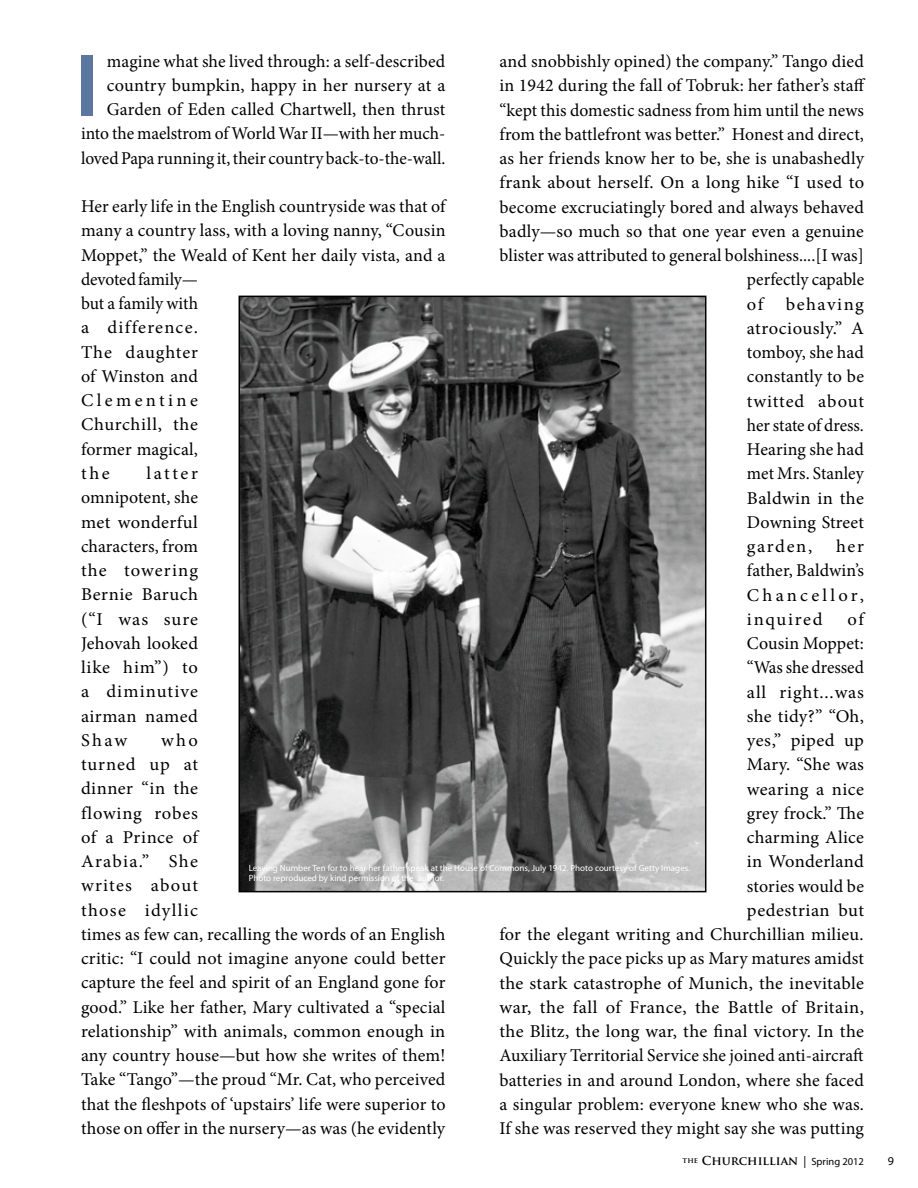
<style>
.page{position:relative;width:918px;height:1188px;background:#fff}
.page>*{position:absolute;margin:0;border:0;box-sizing:border-box;transform-origin:0 0}
.t1{font:700 condensed 89.25px "Myriad Pro";color:#5b779f}
.t2{font:18px/24.3px "Minion Pro";letter-spacing:.01em;color:#000;text-align:right}
.t3{font:18px "Minion Pro";letter-spacing:.04em;color:#000}
.t4{font:18px "Minion Pro";letter-spacing:.08em;color:#000}
.t5{font:700 12px "Trajan Pro";color:#000}
.t6{font:12px "Myriad Pro";color:#000}
.t7{font:9px/9.9px "Myriad Pro";color:#fff}
.s1{font-family:"Myriad Pro";font-weight:400}
.s2{font-family:"Myriad Pro";font-weight:400;font-size:10.5px}
</style>
<div class="page">
<img style="left:242px;top:299px;width:461px;height:590px">
<div style="left:239px;top:296px;width:467px;height:596px;border:2px solid #000"></div>
<p class="t2" style="left:81px;top:49px;width:366px">magine what she lived through: a self-described country bumpkin, happy in her nursery at a Garden of Eden called Chartwell, then thrust into the maelstrom of World War II—with her much&shy;loved Papa running it, their country back-to-the-wall.</p>
<p class="t2" style="left:81px;top:194px;width:366px;text-align:left">Her early life in the English countryside was that of many a country lass, with a loving nanny, “Cousin<br>Moppet,” the Weald of Kent her daily vista, and a devoted family—<br>but a family with<br>a difference.<br>The daughter<br>of Winston and<br>Clementine<br>Churchill, the<br>former magical,<br>the</p>
<p class="t2" style="left:500px;top:49px;width:366px">and snobbishly opined) the company.” Tango died</p>
<p class="t2" style="left:500px;top:74px;width:368px">in 1942 during the fall of Tobruk: her father’s staff</p>
<p class="t2" style="left:500px;top:98px;width:366px">“kept this domestic sadness from him until the news</p>
<p class="t2" style="left:500px;top:122px;width:366px">from the battlefront was better.” Honest and direct,</p>
<p class="t2" style="left:500px;top:146px;width:366px">as her friends know her to be, she is unabashedly</p>
<p class="t2" style="left:500px;top:171px;width:366px">frank about herself. On a long hike “I used to</p>
<p class="t2" style="left:500px;top:195px;width:366px">become excruciatingly bored and always behaved</p>
<p class="t2" style="left:500px;top:219px;width:366px">badly—so much so that one year even a genuine</p>
<p class="t2" style="left:500px;top:243px;width:366px">blister was attributed to general bolshiness....[I was]</p>
<p class="t2" style="left:747px;top:268px;width:119px">perfectly capable</p>
<p class="t4" style="left:747px;top:292px;width:118px">of behaving</p>
<p class="t2" style="left:747px;top:316px;width:119px">atrociously.” A</p>
<p class="t2" style="left:747px;top:340px;width:119px">tomboy, she had</p>
<p class="t2" style="left:747px;top:364px;width:119px">constantly to be</p>
<p class="t3" style="left:747px;top:389px;width:119px">twitted about</p>
<p class="t2" style="left:747px;top:413px;width:118px">her state of dress.</p>
<p class="t2" style="left:747px;top:437px;width:118px">Hearing she had</p>
<p class="t2" style="left:747px;top:461px;width:118px">met Mrs. Stanley</p>
<p class="t2" style="left:747px;top:486px;width:118px">Baldwin in the</p>
<p class="t2" style="left:747px;top:510px;width:119px">Downing Street</p>
<p class="t2" style="left:747px;top:534px;width:67px">garden,</p>
<h1 class="t1" style="left:76px;top:30px;width:13px">I</h1>
<p class="t2" style="left:81px;top:461px;width:119px;text-align:justify;text-indent:65px">latter omnipotent, she met wonderful characters, from the towering Bernie Baruch (“I was sure Jehovah looked like him”) to a diminutive airman named Shaw</p>
<p class="t2" style="left:747px;top:534px;width:119px;text-align:justify;text-indent:89px">her father, Baldwin’s Chancellor, inquired</p>
<p class="t2" style="left:500px;top:607px;width:366px">of<br>Cousin Moppet:<br>“Was she dressed<br>all right...was<br>she tidy?” “Oh,<br>yes,” piped up<br>Mary. “She was<br>wearing a nice<br>grey frock.” The<br>charming Alice<br>in Wonderland<br>stories would be<br>pedestrian but<br>for the elegant writing and Churchillian milieu.<br>Quickly the pace picks up as Mary matures amidst the stark catastrophe of Munich, the inevitable war, the fall of France, the Battle of Britain, the Blitz, the long war, the final victory. In the<br>Auxiliary Territorial Service she joined anti-aircraft batteries in and around London, where she faced a singular problem: everyone knew who she was.<br>If she was reserved they might say she was putting</p>
<p class="t2" style="left:81px;top:728px;width:366px;text-align:left;text-indent:80px">who<br>turned up at<br>dinner “in the<br>flowing robes<br>of a Prince of<br>Arabia.” She<br>writes about<br>those idyllic<br>times as few can, recalling the words of an English critic: “I could not imagine anyone could better capture the feel and spirit of an England gone for good.” Like her father, Mary cultivated a “special relationship” with animals, common enough in any country house—but how she writes of them!<br>Take “Tango”—the proud “Mr. Cat, who perceived that the fleshpots of ‘upstairs’ life were superior to those on offer in the nursery—as was (he evidently</p>
<p class="t7" style="left:249px;top:863px;width:443px">Leaving Number Ten for to hear her father speak at the House of Commons, July 1942. Photo courtesy of Getty Images.<br>Photo reproduced by kind permission of the author.</p>
<p class="t5" style="left:683px;top:1153px;width:183px"><sup>THE</sup> CHURCHILLIAN <span class="s1">|</span> <span class="s2">Spring 2012</span></p>
<p class="t6" style="left:888px;top:1154px;width:8px">9</p>
</div>
